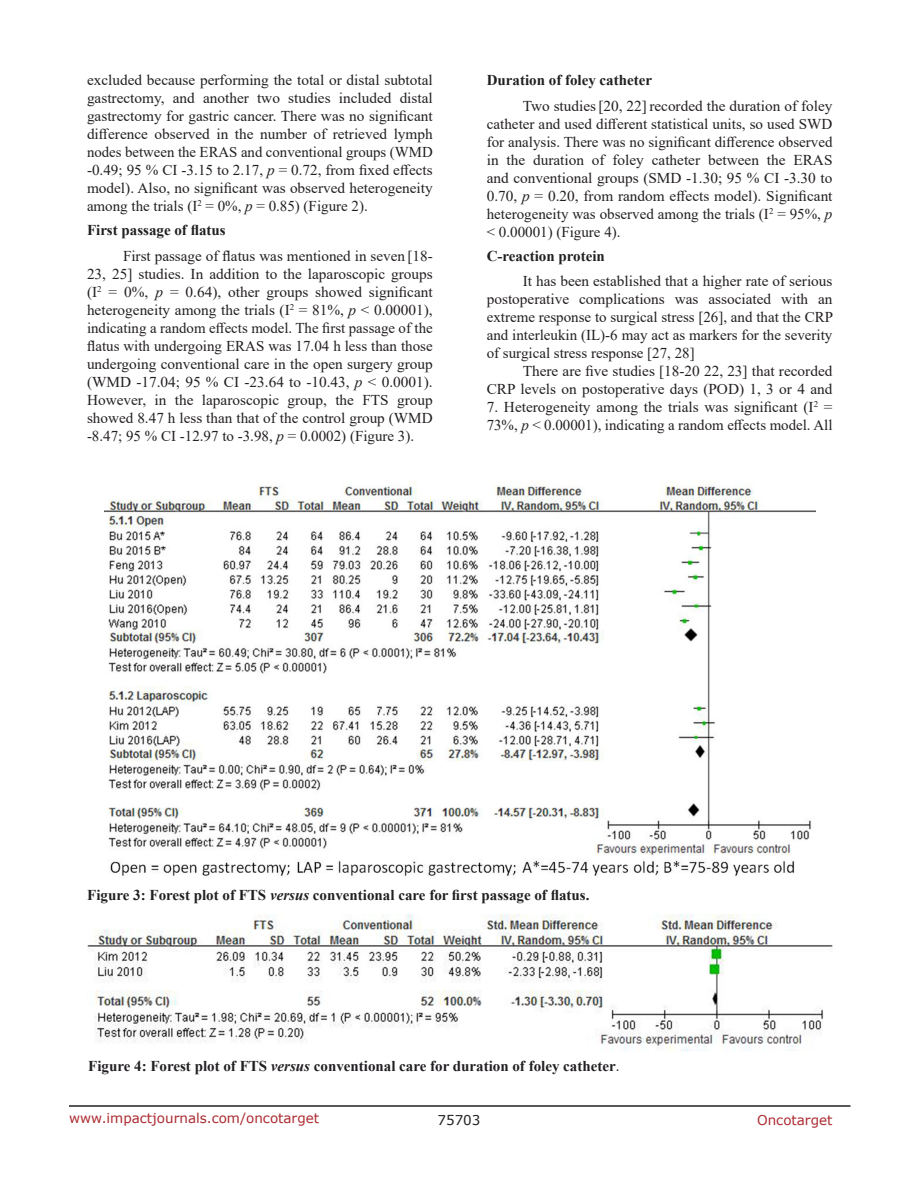
<style>
.page{position:relative;width:918px;height:1188px;background:#fff}
.page>*{position:absolute;margin:0;border:0;box-sizing:border-box;transform-origin:0 0}
.BodyText{font:15px/18px "Times New Roman";color:#231f20;text-align:justify}
.FigureText{font:700 15px "Times New Roman";color:#221f22}
.SubSubHeading{font:700 15px "Times New Roman";color:#221f22}
.t1{font:13.5px "Verdana";color:#ac2b31}
.t2{font:13.5px "Verdana";color:#221f22}
.s1{color:#221f22}
.s2{font-style:italic;color:#221f22}
.s3{font-style:italic}
.s4{font-weight:400;color:#231f20}
</style>
<div class="page">
<hr style="left:69px;top:1105px;width:781px;height:2px;background:#231f20">
<img style="left:87px;top:914px;width:745px;height:137px">
<img style="left:105px;top:482px;width:710px;height:396px">
<p class="BodyText" style="left:87px;top:71px;width:347px"><span class="s1">excluded because performing the total or distal subtotal gastrectomy, and another two studies included distal gastrectomy for gastric cancer.</span> There was no significant difference observed in the number of retrieved lymph nodes between the ERAS and conventional groups (WMD -0.49; 95 % CI -3.15 to 2.17, <span class="s2">p</span> = 0.72, from fixed effects model). Also, no significant was observed heterogeneity among the trials (I<sup>2</sup> = 0%, <span class="s2">p</span> = 0.85) (Figure 2).</p>
<p class="SubSubHeading" style="left:87px;top:220px;width:140px">First passage of flatus</p>
<p class="BodyText" style="left:87px;top:246px;width:347px;text-indent:36px">First passage of flatus was mentioned in seven [18- 23, 25] studies. In addition to the laparoscopic groups (I<sup>2</sup> = 0%, <span class="s2">p</span> = 0.64), other groups showed significant heterogeneity among the trials (I<sup>2</sup> = 81%, <span class="s2">p</span> &lt; 0.00001), indicating a random effects model. The first passage of the flatus with undergoing ERAS was 17.04 h less than those undergoing conventional care in the open surgery group (WMD -17.04; 95 % CI -23.64 to -10.43, <span class="s2">p</span> &lt; 0.0001).<br>However, in the laparoscopic group, the FTS group showed 8.47 h less than that of the control group (WMD -8.47; 95 % CI -12.97 to -3.98, <span class="s2">p</span> = 0.0002) (Figure 3).</p>
<p class="SubSubHeading" style="left:487px;top:69px;width:167px">Duration of foley catheter</p>
<p class="BodyText" style="left:487px;top:96px;width:347px;text-indent:36px">Two studies[20, 22]recorded the duration of foley catheter and used different statistical units, so used SWD for analysis. There was no significant difference observed in the duration of foley catheter between the ERAS and conventional groups (SMD -1.30; 95 % CI -3.30 to 0.70, <span class="s2">p</span> = 0.20, from random effects model). Significant heterogeneity was observed among the trials (I<sup>2</sup> = 95%, <span class="s2">p </span>&lt; 0.00001) (Figure 4).</p>
<p class="SubSubHeading" style="left:487px;top:245px;width:120px">C-reaction protein</p>
<p class="BodyText" style="left:487px;top:272px;width:348px;text-indent:36px">It has been established that a higher rate of serious postoperative complications was associated with an extreme response to surgical stress [26], and that the CRP and interleukin (IL)-6 may act as markers for the severity of surgical stress response [27, 28]</p>
<p class="BodyText" style="left:487px;top:362px;width:347px;text-align:right">There are five studies [18-20 22, 23] that recorded<br>CRP levels on postoperative days (POD) 1, 3 or 4 and</p>
<p class="BodyText" style="left:487px;top:398px;width:347px">7. Heterogeneity among the trials was significant (I<sup>2</sup> =<br>73%, <span class="s2">p</span> &lt; 0.00001), indicating a random effects model. All</p>
<p class="FigureText" style="left:87px;top:884px;width:504px">Figure 3: Forest plot of FTS <span class="s3">versus</span> conventional care for first passage of flatus.</p>
<p class="FigureText" style="left:88px;top:1055px;width:533px">Figure 4: Forest plot of FTS <span class="s3">versus</span> conventional care for duration of foley catheter<span class="s4">.</span></p>
<p class="t1" style="left:69px;top:1109px;width:252px">www.impactjournals.com/oncotarget</p>
<p class="t2" style="left:438px;top:1111px;width:44px">75703</p>
<p class="t1" style="left:757px;top:1111px;width:77px">Oncotarget</p>
</div>
